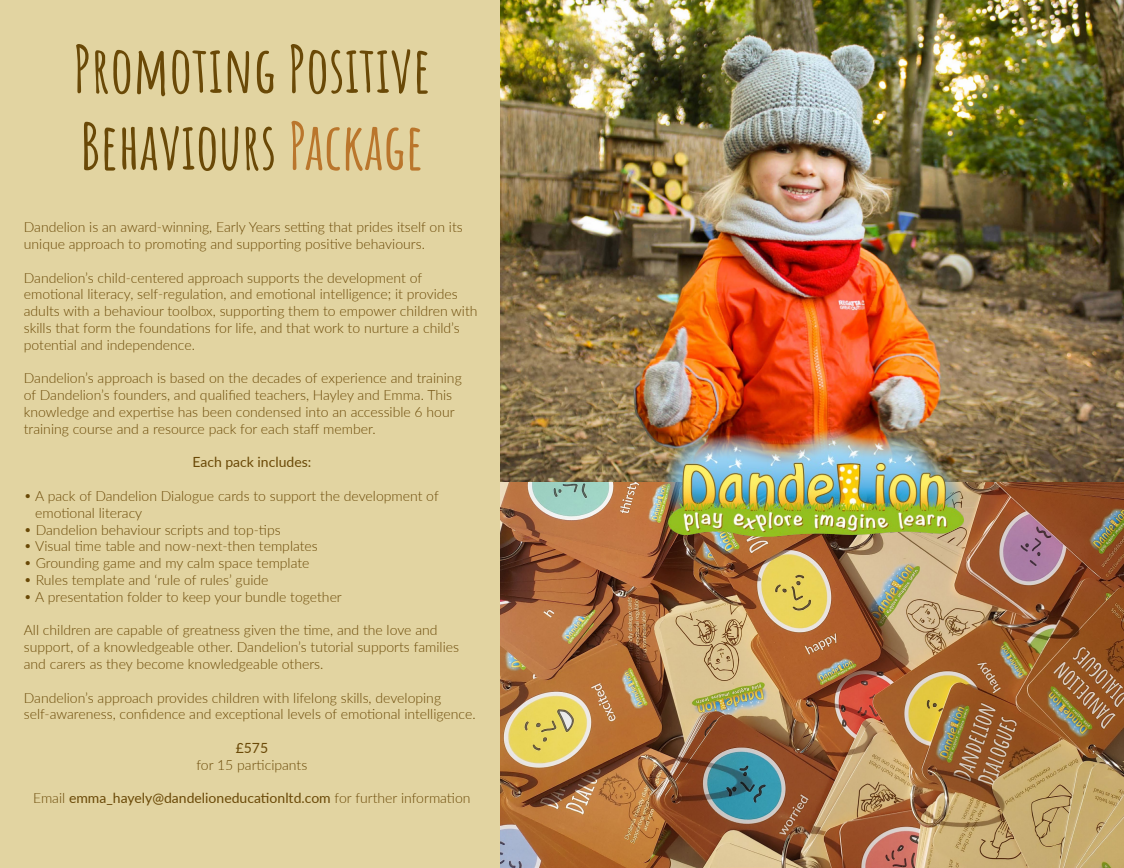
<style>
.page{position:relative;width:1124px;height:868px;background:#fff}
.page>*{position:absolute;margin:0;border:0;box-sizing:border-box;transform-origin:0 0}
.t1{font:700 64px/76.8px "Amatic SC";color:#6a4907}
.t2{font:300 14px/16.8px "Lato";color:#6a4907}
.t3{font:14px "Lato";color:#6a4907}
.s1{color:#ba762c}
.s2{font-weight:300}
</style>
<div class="page">
<img style="left:500px;top:482px;width:624px;height:386px">
<img style="left:500px;top:0;width:624px;height:482px">
<div style="left:0;top:0;width:500px;height:868px;background:#e2d4a1"></div>
<img style="left:664px;top:428px;width:299px;height:108px">
<h1 class="t1" style="left:73px;top:27px;width:359px">Promoting Positive<br>Behaviours <span class="s1">Package</span></h1>
<p class="t2" style="left:24px;top:218px;width:440px">Dandelion is an award-winning, Early Years setting that prides itself on its unique approach to promoting and supporting positive behaviours.</p>
<p class="t2" style="left:24px;top:269px;width:455px">Dandelion’s child-centered approach supports the development of emotional literacy, self-regulation, and emotional intelligence; it provides adults with a behaviour toolbox, supporting them to empower children with skills that form the foundations for life, and that work to nurture a child’s potential and independence.</p>
<p class="t2" style="left:24px;top:369px;width:439px">Dandelion’s approach is based on the decades of experience and training of Dandelion’s founders, and qualified teachers, Hayley and Emma. This knowledge and expertise has been condensed into an accessible 6 hour training course and a resource pack for each staff member.</p>
<p class="t3" style="left:192px;top:452px;width:120px">Each pack includes:</p>
<p class="t2" style="left:35px;top:487px;width:405px;text-indent:-11px">• A pack of Dandelion Dialogue cards to support the development of emotional literacy</p>
<p class="t2" style="left:24px;top:521px;width:258px">• Dandelion behaviour scripts and top-tips</p>
<p class="t2" style="left:24px;top:537px;width:295px">• Visual time table and now-next-then templates</p>
<p class="t2" style="left:24px;top:554px;width:287px">• Grounding game and my calm space template</p>
<p class="t2" style="left:24px;top:571px;width:246px">• Rules template and ‘rule of rules’ guide</p>
<p class="t2" style="left:24px;top:588px;width:320px">• A presentation folder to keep your bundle together</p>
<p class="t2" style="left:24px;top:621px;width:437px">All children are capable of greatness given the time, and the love and support, of a knowledgeable other. Dandelion’s tutorial supports families and carers as they become knowledgeable others.</p>
<p class="t2" style="left:24px;top:689px;width:453px">Dandelion’s approach provides children with lifelong skills, developing self-awareness, confidence and exceptional levels of emotional intelligence.</p>
<p class="t3" style="left:236px;top:738px;width:34px">£575</p>
<p class="t2" style="left:196px;top:756px;width:112px">for 15 participants</p>
<p class="t3" style="left:33px;top:788px;width:439px"><span class="s2">Email</span> emma_hayely@dandelioneducationltd.com <span class="s2">for further information</span></p>
</div>
